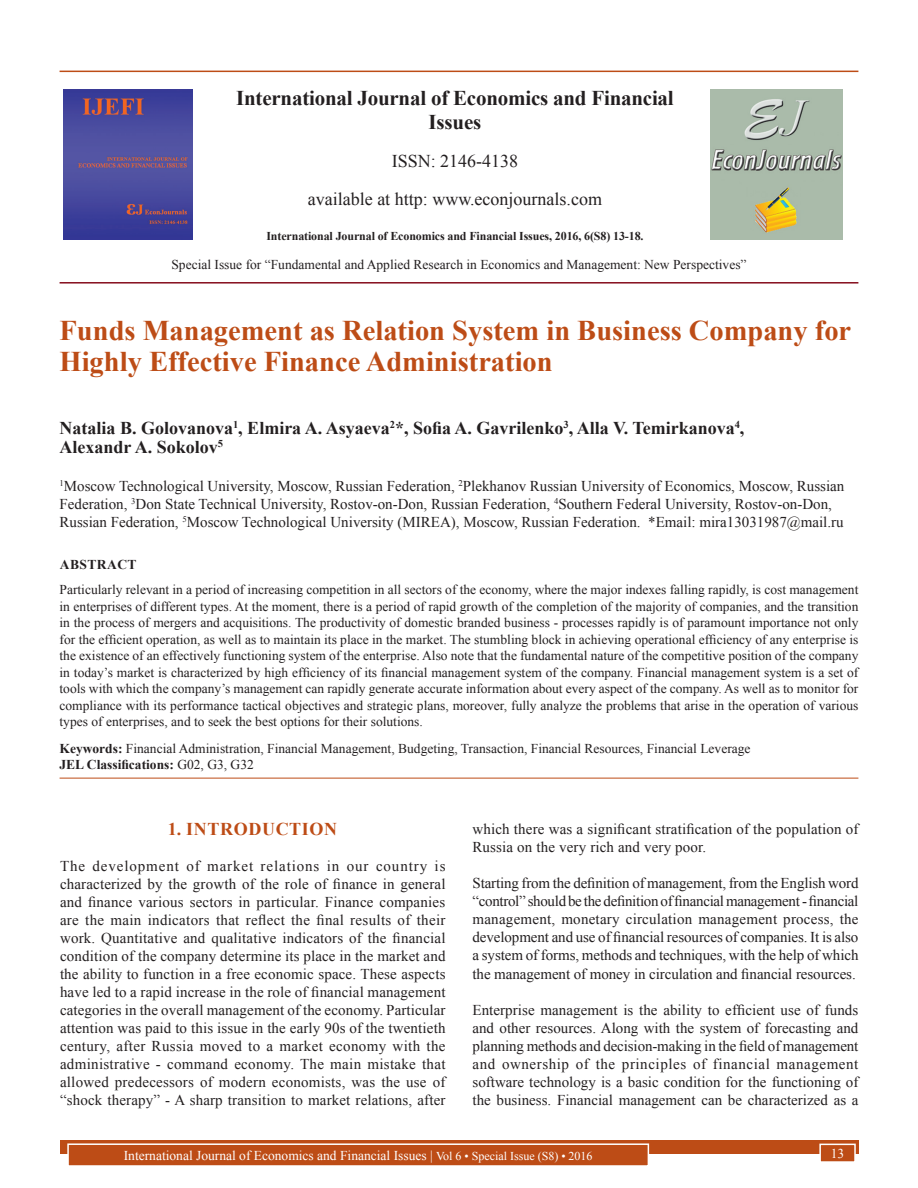
<style>
.page{position:relative;width:918px;height:1188px;background:#fff}
.page>*{position:absolute;margin:0;border:0;box-sizing:border-box;transform-origin:0 0}
.AT{font:700 28.5px/31.5px "Times New Roman";color:#bd4c16}
.Issue_details{font:700 21px/24px "Times New Roman";letter-spacing:-.01em;color:#231f20;text-align:center}
.AU{font:700 18px/19.8px "Times New Roman";color:#231f20}
.Issue_details-2{font:18px "Times New Roman";color:#231f20}
.t1{font:700 18px "Times New Roman";letter-spacing:.035em;color:#bd4c16}
.TX{font:15px/18px "Times New Roman";letter-spacing:.01em;color:#231f20;text-align:justify}
.AFF{font:15px/18px "Times New Roman";color:#231f20}
.ABS{font:13.5px/16.5px "Times New Roman";color:#231f20;text-align:justify}
.KWD{font:13.5px/16.2px "Times New Roman";color:#231f20}
.Folio{font:13.5px "Times New Roman";color:#fff}
.ABSH{font:700 13.5px "Times New Roman";letter-spacing:.035em;color:#231f20}
.Issue_details-3{font:700 12px "Times New Roman";letter-spacing:-.01em;color:#231f20}
.s1{font-weight:700}
.s2{font-size:12px}
</style>
<div class="page">
<div style="left:60px;top:1140px;width:798px;height:13px;background:#bd4c16"></div>
<div style="left:68px;top:1144px;width:580px;height:22px;background:#bd4c16"></div>
<div style="left:67px;top:1143px;width:582px;height:24px;border:2px solid #fff"></div>
<div style="left:820px;top:1144px;width:35px;height:18px;background:#bd4c16"></div>
<div style="left:819px;top:1144px;width:37px;height:19px;border:2px solid #fff"></div>
<img style="left:711px;top:89px;width:132px;height:150px">
<hr style="left:60px;top:71px;width:798px;height:1px;background:#bd4c16">
<img style="left:64px;top:89px;width:129px;height:151px">
<hr style="left:60px;top:282px;width:798px;height:2px;background:#850d1d">
<hr style="left:60px;top:778px;width:798px;height:1px;background:#bd4c16">
<p class="Issue_details" style="left:236px;top:85px;width:439px">International Journal of Economics and Financial<br>Issues</p>
<p class="Issue_details-2" style="left:392px;top:149px;width:128px">ISSN: 2146-4138</p>
<p class="Issue_details-2" style="left:308px;top:187px;width:296px">available at http: www.econjournals.com</p>
<p class="Issue_details-3" style="left:266px;top:227px;width:379px">International Journal of Economics and Financial Issues, 2016, 6(S8) 13-18.</p>
<p class="ABS" style="left:171px;top:256px;width:577px">Special Issue for “Fundamental and Applied Research in Economics and Management: New Perspectives”</p>
<p class="AT" style="left:60px;top:313px;width:793px">Funds Management as Relation System in Business Company for<br>Highly Effective Finance Administration</p>
<p class="AU" style="left:60px;top:417px;width:686px">Natalia B. Golovanova<sup>1</sup>, Elmira A. Asyaeva<sup>2</sup>*, Sofia A. Gavrilenko<sup>3</sup>, Alla V. Temirkanova<sup>4</sup>,<br>Alexandr A. Sokolov<sup>5</sup></p>
<p class="AFF" style="left:60px;top:477px;width:786px"><sup>1</sup>Moscow Technological University, Moscow, Russian Federation, <sup>2</sup>Plekhanov Russian University of Economics, Moscow, Russian<br>Federation, <sup>3</sup>Don State Technical University, Rostov-on-Don, Russian Federation, <sup>4</sup>Southern Federal University, Rostov-on-Don,<br>Russian Federation, <sup>5</sup>Moscow Technological University (MIREA), Moscow, Russian Federation. *Email: mira13031987@mail.ru</p>
<p class="ABSH" style="left:60px;top:555px;width:78px">ABSTRACT</p>
<p class="ABS" style="left:60px;top:581px;width:800px">Particularly relevant in a period of increasing competition in all sectors of the economy, where the major indexes falling rapidly, is cost management in enterprises of different types. At the moment, there is a period of rapid growth of the completion of the majority of companies, and the transition in the process of mergers and acquisitions. The productivity of domestic branded business - processes rapidly is of paramount importance not only for the efficient operation, as well as to maintain its place in the market. The stumbling block in achieving operational efficiency of any enterprise is the existence of an effectively functioning system of the enterprise. Also note that the fundamental nature of the competitive position of the company in today’s market is characterized by high efficiency of its financial management system of the company. Financial management system is a set of tools with which the company’s management can rapidly generate accurate information about every aspect of the company. As well as to monitor for compliance with its performance tactical objectives and strategic plans, moreover, fully analyze the problems that arise in the operation of various types of enterprises, and to seek the best options for their solutions.</p>
<p class="KWD" style="left:60px;top:740px;width:693px"><span class="s1">Keywords:</span> Financial Administration, Financial Management, Budgeting, Transaction, Financial Resources, Financial Leverage<br><span class="s1">JEL Classifications:</span> G02, G3, G32</p>
<h1 class="t1" style="left:168px;top:816px;width:171px">1. INTRODUCTION</h1>
<p class="TX" style="left:60px;top:857px;width:387px">The development of market relations in our country is characterized by the growth of the role of finance in general and finance various sectors in particular. Finance companies are the main indicators that reflect the final results of their work. Quantitative and qualitative indicators of the financial condition of the company determine its place in the market and the ability to function in a free economic space. These aspects have led to a rapid increase in the role of financial management categories in the overall management of the economy. Particular attention was paid to this issue in the early 90s of the twentieth century, after Russia moved to a market economy with the administrative - command economy. The main mistake that allowed predecessors of modern economists, was the use of “shock therapy” - A sharp transition to market relations, after</p>
<p class="TX" style="left:472px;top:819px;width:387px">which there was a significant stratification of the population of<br>Russia on the very rich and very poor.</p>
<p class="TX" style="left:472px;top:874px;width:388px">Starting from the definition of management, from the English word “control” should be the definition of financial management -financial management, monetary circulation management process, the development and use of financial resources of companies. It is also a system of forms, methods and techniques, with the help of which the management of money in circulation and financial resources.</p>
<p class="TX" style="left:472px;top:1000px;width:388px">Enterprise management is the ability to efficient use of funds and other resources. Along with the system of forecasting and planning methods and decision-making in the field of management and ownership of the principles of financial management software technology is a basic condition for the functioning of the business. Financial management can be characterized as a</p>
<p class="Folio" style="left:124px;top:1146px;width:470px">International Journal of Economics and Financial Issues | <span class="s2">Vol 6 • Special Issue (S8) • 2016</span></p>
<p class="Folio" style="left:831px;top:1144px;width:15px">13</p>
</div>
